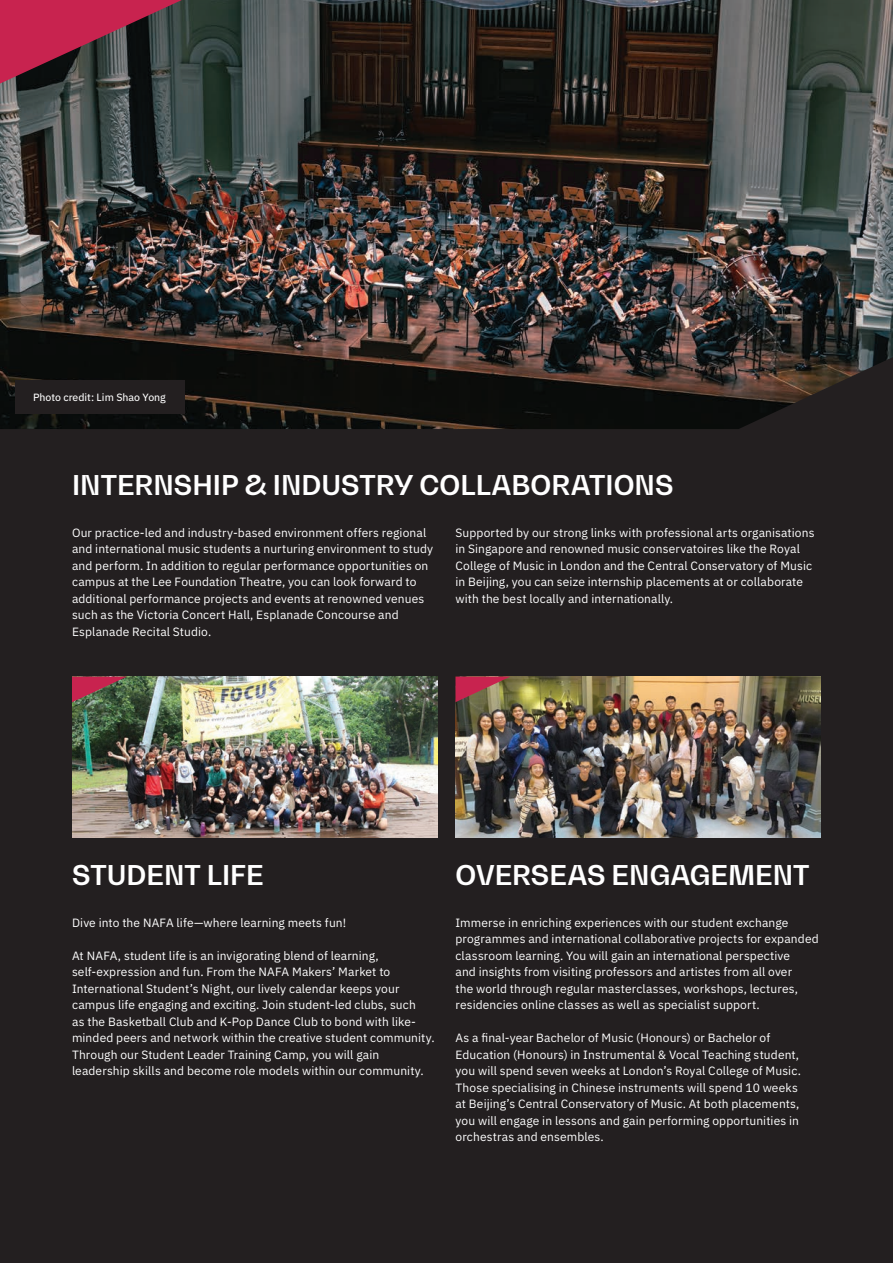
<style>
.page{position:relative;width:893px;height:1263px;background:#231f20}
.page>*{position:absolute;margin:0;border:0;box-sizing:border-box;transform-origin:0 0}
.t1{font:700 27px "Bw Gradual";color:#fff}
.t2{font:12px/16.5px "IBM Plex Sans";letter-spacing:.01em;color:#fff}
.t3{font:10.5px "IBM Plex Sans Text";color:#fff}
</style>
<div class="page">
<img style="left:0;top:0;width:893px;height:429px">
<svg style="left:0;top:0;width:182px;height:84px;background:#7c2e43"></svg>
<img style="left:72px;top:677px;width:365px;height:160px">
<svg style="left:72px;top:677px;width:55px;height:25px"></svg>
<img style="left:455px;top:677px;width:366px;height:160px">
<svg style="left:455px;top:677px;width:55px;height:25px"></svg>
<div style="left:15px;top:381px;width:170px;height:33px;background:#231f20"></div>
<p class="t3" style="left:33px;top:390px;width:134px">Photo credit: Lim Shao Yong</p>
<h1 class="t1" style="left:72px;top:467px;width:603px">INTERNSHIP &amp; INDUSTRY COLLABORATIONS</h1>
<p class="t2" style="left:72px;top:523px;width:363px">Our practice-led and industry-based environment offers regional and international music students a nurturing environment to study and perform. In addition to regular performance opportunities on campus at the Lee Foundation Theatre, you can look forward to additional performance projects and events at renowned venues such as the Victoria Concert Hall, Esplanade Concourse and Esplanade Recital Studio.</p>
<p class="t2" style="left:455px;top:523px;width:361px">Supported by our strong links with professional arts organisations in Singapore and renowned music conservatoires like the Royal College of Music in London and the Central Conservatory of Music in Beijing, you can seize internship placements at or collaborate with the best locally and internationally.</p>
<h1 class="t1" style="left:72px;top:857px;width:193px">STUDENT LIFE</h1>
<h1 class="t1" style="left:456px;top:857px;width:355px">OVERSEAS ENGAGEMENT</h1>
<p class="t2" style="left:72px;top:913px;width:276px">Dive into the NAFA life—where learning meets fun!</p>
<p class="t2" style="left:72px;top:946px;width:364px">At NAFA, student life is an invigorating blend of learning, self-expression and fun. From the NAFA Makers’ Market to International Student’s Night, our lively calendar keeps your campus life engaging and exciting. Join student-led clubs, such<br>as the Basketball Club and K-Pop Dance Club to bond with like&shy;minded peers and network within the creative student community.<br>Through our Student Leader Training Camp, you will gain leadership skills and become role models within our community.</p>
<p class="t2" style="left:455px;top:913px;width:365px">Immerse in enriching experiences with our student exchange programmes and international collaborative projects for expanded classroom learning. You will gain an international perspective<br>and insights from visiting professors and artistes from all over<br>the world through regular masterclasses, workshops, lectures, residencies online classes as well as specialist support.</p>
<p class="t2" style="left:455px;top:1029px;width:347px">As a final-year Bachelor of Music (Honours) or Bachelor of Education (Honours) in Instrumental &amp; Vocal Teaching student, you will spend seven weeks at London’s Royal College of Music.<br>Those specialising in Chinese instruments will spend 10 weeks at Beijing’s Central Conservatory of Music. At both placements, you will engage in lessons and gain performing opportunities in orchestras and ensembles.</p>
</div>
